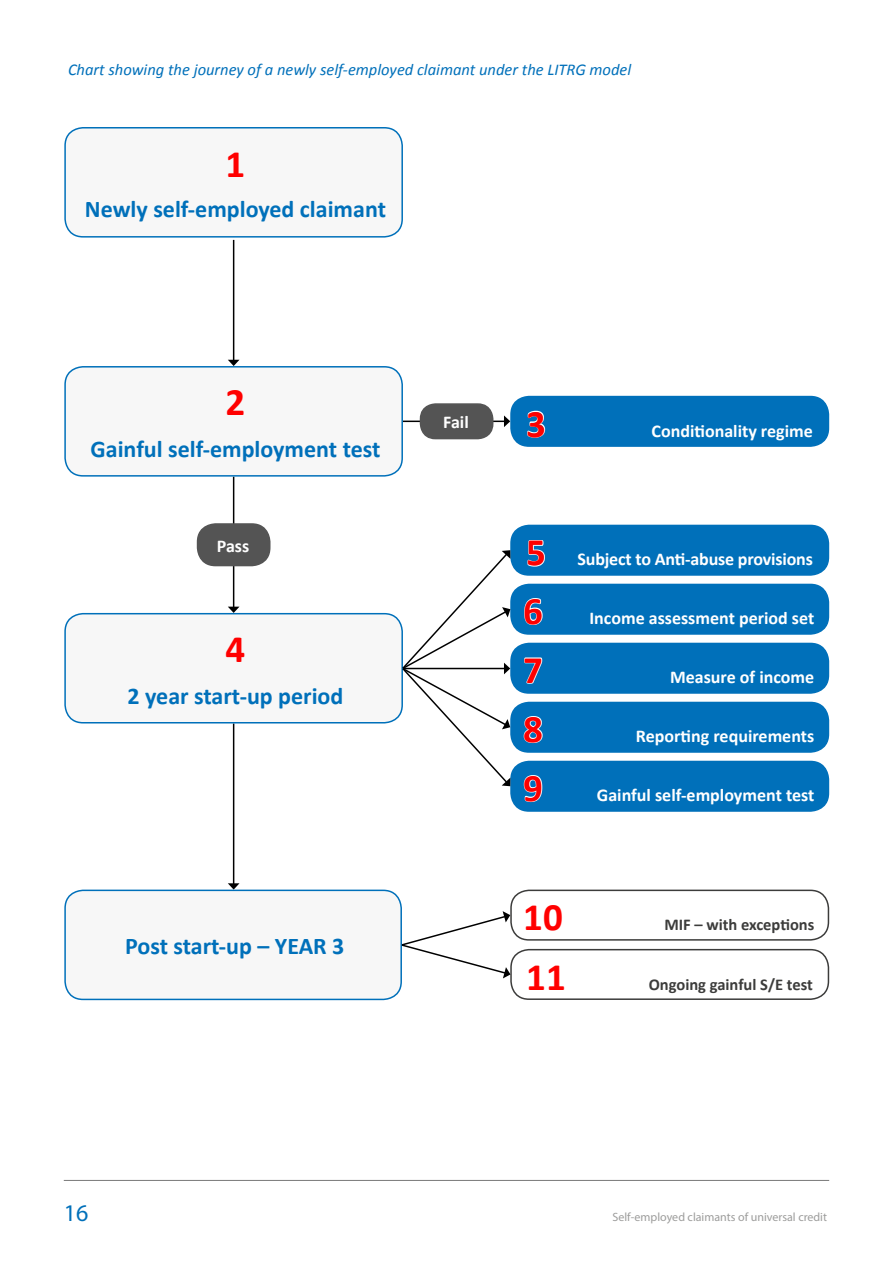
<style>
.page{position:relative;width:893px;height:1263px;background:#fff}
.page>*{position:absolute;margin:0;border:0;box-sizing:border-box;transform-origin:0 0}
.t1{font:700 39px "Calibri";color:#f00}
.t2{font:700 24px "Calibri";color:#0070ba}
.t3{font:24px "Myriad Pro";color:#0070ba}
.t4{font:700 18px "Calibri";color:#fff}
.t5{font:italic 16.5px "Calibri";color:#0070ba}
.t6{font:700 16.5px "Calibri";color:#3c3c3b}
.t7{font:12px "Myriad Pro";color:#9d9d9c}
.s1{font-size:39px;color:#f00}
</style>
<div class="page">
<hr style="left:64px;top:1180px;width:765px;height:1px;background:#575756">
<hr style="left:233px;top:477px;width:1px;height:130px;background:#000">
<svg style="left:228px;top:607px;width:11px;height:6px"></svg>
<hr style="left:233px;top:723px;width:1px;height:161px;background:#000">
<svg style="left:228px;top:883px;width:11px;height:6px"></svg>
<hr style="left:233px;top:240px;width:1px;height:120px;background:#000">
<svg style="left:228px;top:360px;width:11px;height:6px"></svg>
<div style="left:65px;top:128px;width:337px;height:109px;background:#f7f7f7;border-radius:18px"></div>
<div style="left:64px;top:127px;width:339px;height:111px;border:2px solid #0070ba;border-radius:18px"></div>
<div style="left:198px;top:524px;width:72px;height:41px;background:#545454;border-radius:18px"></div>
<div style="left:197px;top:523px;width:73px;height:43px;border:2px solid #545454;border-radius:18px"></div>
<hr style="left:403px;top:421px;width:102px;height:1px;background:#000">
<svg style="left:504px;top:415px;width:6px;height:12px"></svg>
<div style="left:65px;top:367px;width:337px;height:109px;background:#f7f7f7;border-radius:18px"></div>
<div style="left:64px;top:366px;width:339px;height:111px;border:2px solid #0070ba;border-radius:18px"></div>
<div style="left:511px;top:397px;width:317px;height:49px;background:#0070ba;border-radius:18px"></div>
<svg style="left:527px;top:410px;width:19px;height:28px"></svg>
<div style="left:510px;top:396px;width:319px;height:51px;border:2px solid #0070ba;border-radius:18px"></div>
<div style="left:420px;top:404px;width:73px;height:35px;background:#545454;border-radius:15px"></div>
<div style="left:420px;top:403px;width:73px;height:36px;border:2px solid #545454;border-radius:15px"></div>
<div style="left:65px;top:614px;width:337px;height:109px;background:#f7f7f7;border-radius:18px"></div>
<div style="left:64px;top:613px;width:339px;height:110px;border:2px solid #0070ba;border-radius:18px"></div>
<div style="left:511px;top:702px;width:317px;height:50px;background:#0070ba;border-radius:18px"></div>
<svg style="left:523px;top:716px;width:20px;height:27px"></svg>
<div style="left:510px;top:702px;width:319px;height:51px;border:2px solid #0070ba;border-radius:18px"></div>
<div style="left:511px;top:584px;width:317px;height:50px;background:#0070ba;border-radius:18px"></div>
<svg style="left:524px;top:598px;width:19px;height:27px"></svg>
<div style="left:510px;top:584px;width:319px;height:51px;border:2px solid #0070ba;border-radius:18px"></div>
<div style="left:511px;top:525px;width:317px;height:50px;background:#0070ba;border-radius:18px"></div>
<svg style="left:527px;top:540px;width:18px;height:27px"></svg>
<div style="left:510px;top:525px;width:319px;height:51px;border:2px solid #0070ba;border-radius:18px"></div>
<div style="left:511px;top:643px;width:317px;height:50px;background:#0070ba;border-radius:18px"></div>
<svg style="left:524px;top:657px;width:19px;height:27px"></svg>
<div style="left:510px;top:643px;width:319px;height:51px;border:2px solid #0070ba;border-radius:18px"></div>
<div style="left:511px;top:761px;width:317px;height:50px;background:#0070ba;border-radius:18px"></div>
<svg style="left:523px;top:775px;width:20px;height:28px"></svg>
<div style="left:510px;top:761px;width:319px;height:51px;border:2px solid #0070ba;border-radius:18px"></div>
<svg style="left:401px;top:550px;width:109px;height:236px"></svg>
<div style="left:65px;top:890px;width:336px;height:109px;background:#f7f7f7;border-radius:18px"></div>
<div style="left:64px;top:889px;width:338px;height:111px;border:2px solid #0070ba;border-radius:18px"></div>
<div style="left:510px;top:889px;width:319px;height:52px;border:2px solid #3c3c3b;border-radius:18px"></div>
<div style="left:510px;top:949px;width:319px;height:51px;border:2px solid #3c3c3b;border-radius:18px"></div>
<svg style="left:400px;top:911px;width:110px;height:67px"></svg>
<p class="t5" style="left:68px;top:58px;width:565px">Chart showing the journey of a newly self-employed claimant under the LITRG model</p>
<h1 class="t1" style="left:226px;top:139px;width:21px">1</h1>
<h2 class="t2" style="left:85px;top:193px;width:302px">Newly self-employed claimant</h2>
<h1 class="t1" style="left:226px;top:377px;width:21px">2</h1>
<h2 class="t2" style="left:91px;top:434px;width:291px">Gainful self-employment test</h2>
<p class="t4" style="left:217px;top:534px;width:34px">Pass</p>
<h1 class="t1" style="left:226px;top:624px;width:21px">4</h1>
<h2 class="t2" style="left:128px;top:680px;width:217px">2 year start-up period</h2>
<h2 class="t2" style="left:125px;top:930px;width:221px">Post start-up – YEAR 3</h2>
<p class="t4" style="left:443px;top:411px;width:27px">Fail</p>
<h1 class="t1" style="left:526px;top:399px;width:21px">3</h1>
<p class="t4" style="left:651px;top:419px;width:163px">Conditionality regime</p>
<p class="t4" style="left:526px;top:548px;width:288px"><span class="s1">5</span> Subject to Anti-abuse provisions</p>
<p class="t4" style="left:523px;top:606px;width:293px"><span class="s1">6</span> Income assessment period set</p>
<h1 class="t1" style="left:523px;top:645px;width:21px">7</h1>
<h1 class="t1" style="left:523px;top:704px;width:21px">8</h1>
<h1 class="t1" style="left:523px;top:763px;width:21px">9</h1>
<p class="t4" style="left:670px;top:665px;width:146px">Measure of income</p>
<p class="t4" style="left:636px;top:724px;width:180px">Reporting requirements</p>
<p class="t4" style="left:597px;top:783px;width:219px">Gainful self-employment test</p>
<h1 class="t1" style="left:523px;top:892px;width:41px">10</h1>
<h1 class="t1" style="left:526px;top:952px;width:41px">11</h1>
<p class="t6" style="left:664px;top:914px;width:151px">MIF – with exceptions</p>
<p class="t6" style="left:649px;top:974px;width:165px">Ongoing gainful S/E test</p>
<h2 class="t3" style="left:64px;top:1198px;width:26px">16</h2>
<p class="t7" style="left:612px;top:1210px;width:216px">Self-employed claimants of universal credit</p>
</div>
